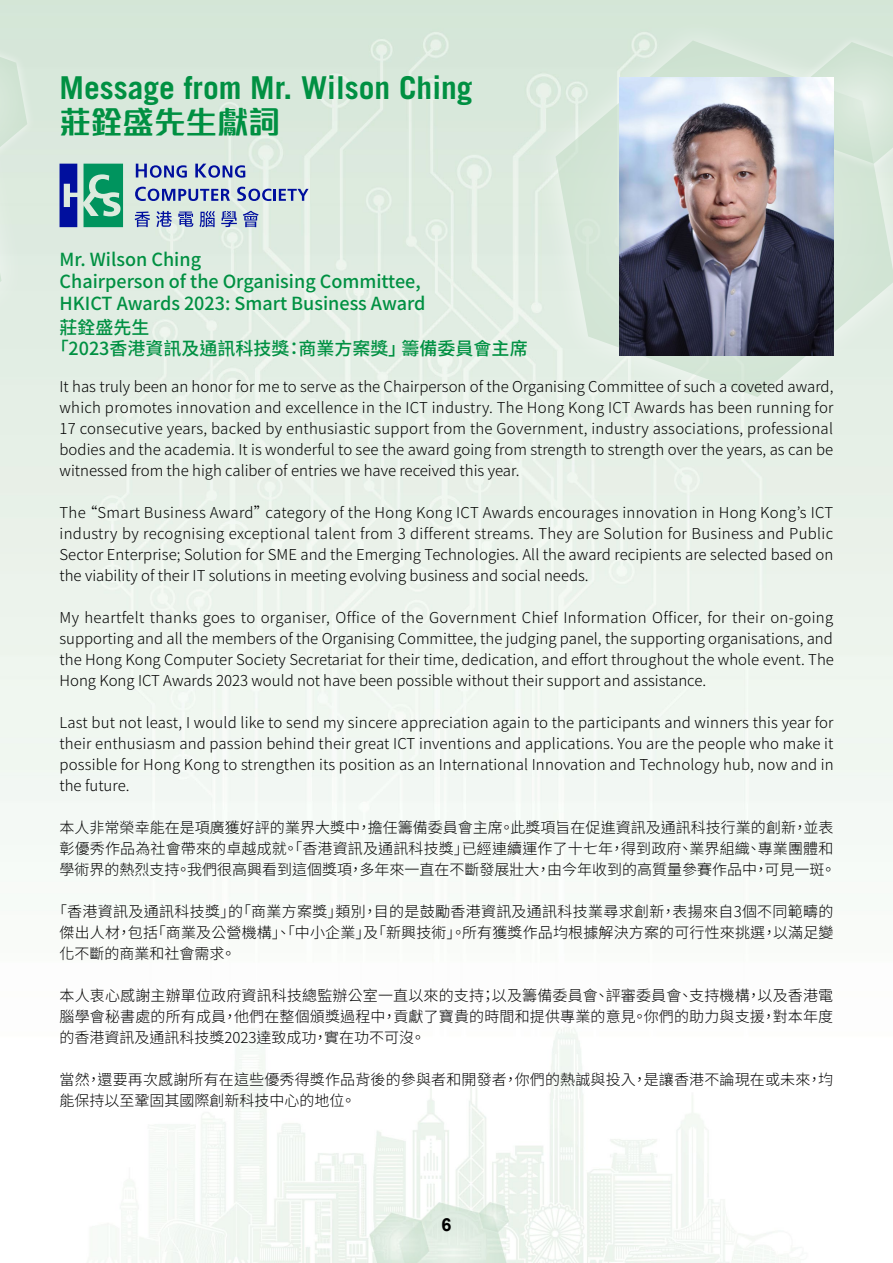
<style>
.page{position:relative;width:893px;height:1263px;background:#fff}
.page>*{position:absolute;margin:0;border:0;box-sizing:border-box;transform-origin:0 0}
.t1{font:700 31.5px "Trade Gothic";color:#009042}
.t2{font:700 31.5px "M Finance HK";color:#009042}
.t3{font:500 18px/21.6px "Noto Sans CJ Ktc";color:#009042}
.t4{font:700 18px "Arial";color:#000}
.t5{font:300 15px/21px "Noto Sans CJ Ktc";color:#000;text-align:justify}
</style>
<div class="page">
<img style="left:0;top:0;width:893px;height:1263px">
<img style="left:0;top:4px;width:38px;height:430px">
<div style="left:0;top:29px;width:40px;height:147px;background:#d8e8db"></div>
<svg style="left:0;top:40px;width:27px;height:357px;background:#dceade"></svg>
<img style="left:519px;top:4px;width:374px;height:430px">
<svg style="left:556px;top:40px;width:337px;height:357px;background:#d9e8dc"></svg>
<img style="left:792px;top:29px;width:101px;height:147px">
<svg style="left:805px;top:42px;width:88px;height:122px;background:#d7e7da"></svg>
<svg style="left:60px;top:164px;width:17px;height:63px"></svg>
<svg style="left:84px;top:164px;width:39px;height:63px;background:#38aa7e"></svg>
<svg style="left:136px;top:164px;width:51px;height:14px"></svg>
<svg style="left:195px;top:164px;width:50px;height:14px"></svg>
<svg style="left:135px;top:187px;width:95px;height:14px"></svg>
<svg style="left:237px;top:187px;width:72px;height:14px"></svg>
<svg style="left:135px;top:211px;width:15px;height:16px"></svg>
<svg style="left:156px;top:211px;width:16px;height:16px"></svg>
<svg style="left:178px;top:212px;width:15px;height:15px"></svg>
<svg style="left:199px;top:211px;width:16px;height:16px"></svg>
<svg style="left:221px;top:211px;width:16px;height:16px"></svg>
<svg style="left:243px;top:211px;width:16px;height:16px"></svg>
<img style="left:619px;top:78px;width:214px;height:277px">
<h1 class="t1" style="left:60px;top:69px;width:415px">Message from Mr. Wilson Ching</h1>
<h1 class="t2" style="left:60px;top:99px;width:222px">莊銓盛先生獻詞</h1>
<p class="t3" style="left:60px;top:249px;width:368px">Mr. Wilson Ching<br>Chairperson of the Organising Committee,<br>HKICT Awards 2023: Smart Business Award</p>
<p class="t3" style="left:51px;top:317px;width:478px;text-indent:9px">莊銓盛先生<br>「2023香港資訊及通訊科技獎：商業方案獎」籌備委員會主席</p>
<p class="t5" style="left:60px;top:376px;width:776px">It has truly been an honor for me to serve as the Chairperson of the Organising Committee of such a coveted award, which promotes innovation and excellence in the ICT industry. The Hong Kong ICT Awards has been running for 17 consecutive years, backed by enthusiastic support from the Government, industry associations, professional bodies and the academia. It is wonderful to see the award going from strength to strength over the years, as can be witnessed from the high caliber of entries we have received this year.</p>
<p class="t5" style="left:60px;top:502px;width:775px">The “Smart Business Award”category of the Hong Kong ICT Awards encourages innovation in Hong Kong’s ICT industry by recognising exceptional talent from 3 different streams. They are Solution for Business and Public Sector Enterprise; Solution for SME and the Emerging Technologies. All the award recipients are selected based on the viability of their IT solutions in meeting evolving business and social needs.</p>
<p class="t5" style="left:60px;top:607px;width:776px">My heartfelt thanks goes to organiser, Office of the Government Chief Information Officer, for their on-going supporting and all the members of the Organising Committee, the judging panel, the supporting organisations, and the Hong Kong Computer Society Secretariat for their time, dedication, and effort throughout the whole event. The Hong Kong ICT Awards 2023 would not have been possible without their support and assistance.</p>
<p class="t5" style="left:60px;top:712px;width:776px">Last but not least, I would like to send my sincere appreciation again to the participants and winners this year for their enthusiasm and passion behind their great ICT inventions and applications. You are the people who make it possible for Hong Kong to strengthen its position as an International Innovation and Technology hub, now and in the future.</p>
<p class="t5" style="left:60px;top:817px;width:778px;text-align:left">本人非常榮幸能在是項廣獲好評的業界大獎中，擔任籌備委員會主席。此獎項旨在促進資訊及通訊科技行業的創新，並表彰優秀作品為社會帶來的卓越成就。「香港資訊及通訊科技獎」已經連續運作了十七年，得到政府、業界組織、專業團體和學術界的熱烈支持。我們很高興看到這個獎項，多年來一直在不斷發展壯大，由今年收到的高質量參賽作品中，可見一斑。</p>
<p class="t5" style="left:60px;top:901px;width:776px;text-indent:-7px">「香港資訊及通訊科技獎」的「商業方案獎」類別，目的是鼓勵香港資訊及通訊科技業尋求創新，表揚來自3個不同範疇的傑出人材，包括「商業及公營機構」、「中小企業」及「新興技術」。所有獲獎作品均根據解決方案的可行性來挑選，以滿足變化不斷的商業和社會需求。</p>
<p class="t5" style="left:60px;top:985px;width:775px">本人衷心感謝主辦單位政府資訊科技總監辦公室一直以來的支持；以及籌備委員會、評審委員會、支持機構，以及香港電腦學會秘書處的所有成員，他們在整個頒獎過程中，貢獻了寶貴的時間和提供專業的意見。你們的助力與支援，對本年度的香港資訊及通訊科技獎2023達致成功，實在功不可沒。</p>
<p class="t5" style="left:60px;top:1069px;width:775px">當然，還要再次感謝所有在這些優秀得獎作品背後的參與者和開發者，你們的熱誠與投入，是讓香港不論現在或未來，均能保持以至鞏固其國際創新科技中心的地位。</p>
<p class="t4" style="left:441px;top:1213px;width:12px">6</p>
</div>
